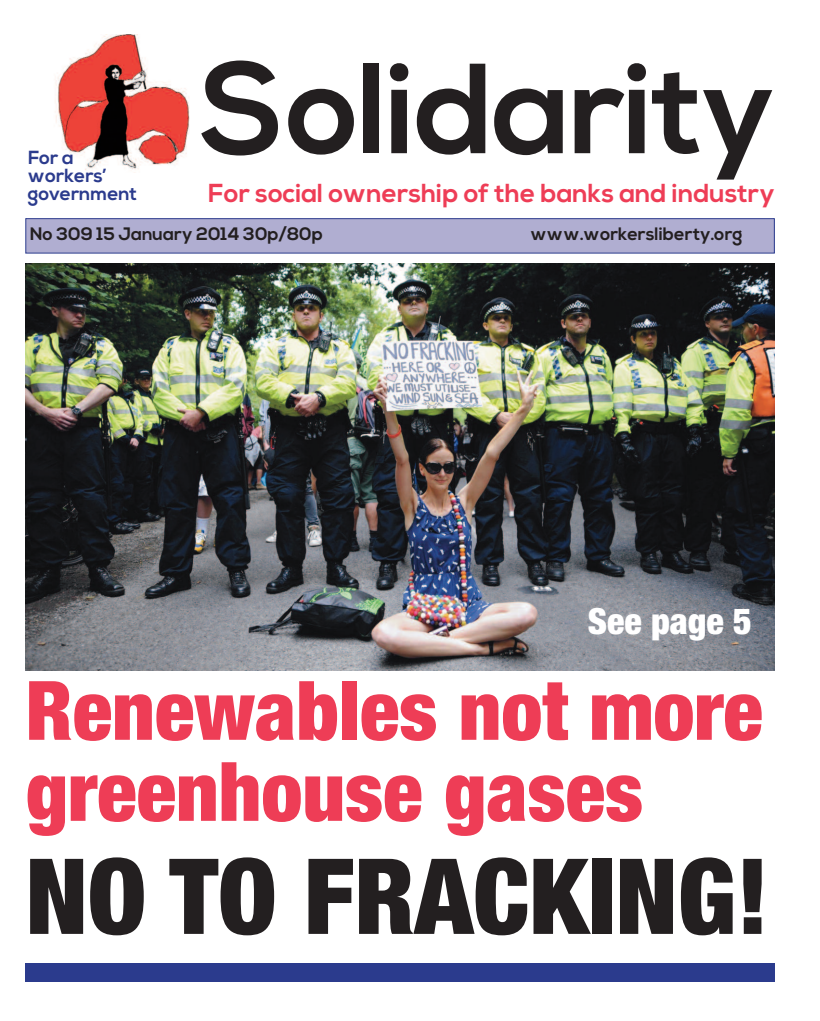
<style>
.page{position:relative;width:820px;height:1021px;background:#fff}
.page>*{position:absolute;margin:0;border:0;box-sizing:border-box;transform-origin:0 0}
.t1{font:700 128px "Nexa";letter-spacing:-.01em;color:#231f20}
.t2{font:900 condensed 105px "Helvetica Neue LT Pro";color:#231f20}
.t3{font:900 condensed 82px/81px "Helvetica Neue LT Pro";color:#ee3d56}
.t4{font:900 condensed 36px "Helvetica Neue LT Pro";color:#fff}
.t5{font:700 26px "Nexa";color:#ee3d56}
.t6{font:700 19px/18px "Nexa";letter-spacing:-.005em;color:#2b3b8d}
.t7{font:700 18px "Nexa";color:#231f20}
</style>
<div class="page">
<img style="left:55px;top:35px;width:135px;height:135px">
<div style="left:26px;top:219px;width:747px;height:34px;background:#b0aed1"></div>
<div style="left:26px;top:218px;width:748px;height:35px;border:1px solid #2b3b8d"></div>
<img style="left:26px;top:264px;width:748px;height:406px">
<div style="left:26px;top:963px;width:748px;height:18px;background:#2b3b8d"></div>
<h1 class="t1" style="left:200px;top:63px;width:576px">Solidarity</h1>
<h3 class="t5" style="left:208px;top:183px;width:567px">For social ownership of the banks and industry</h3>
<p class="t7" style="left:30px;top:228px;width:295px">No 309 15 January 2014 30p/80p</p>
<p class="t7" style="left:530px;top:228px;width:213px">www.workersliberty.org</p>
<p class="t6" style="left:28px;top:150px;width:111px">For a workers’ government</p>
<h3 class="t4" style="left:587px;top:608px;width:166px">See page 5</h3>
<h3 class="t3" style="left:26px;top:677px;width:738px">Renewables not more greenhouse gases</h3>
<h2 class="t2" style="left:26px;top:858px;width:744px">NO TO FRACKING!</h2>
</div>
